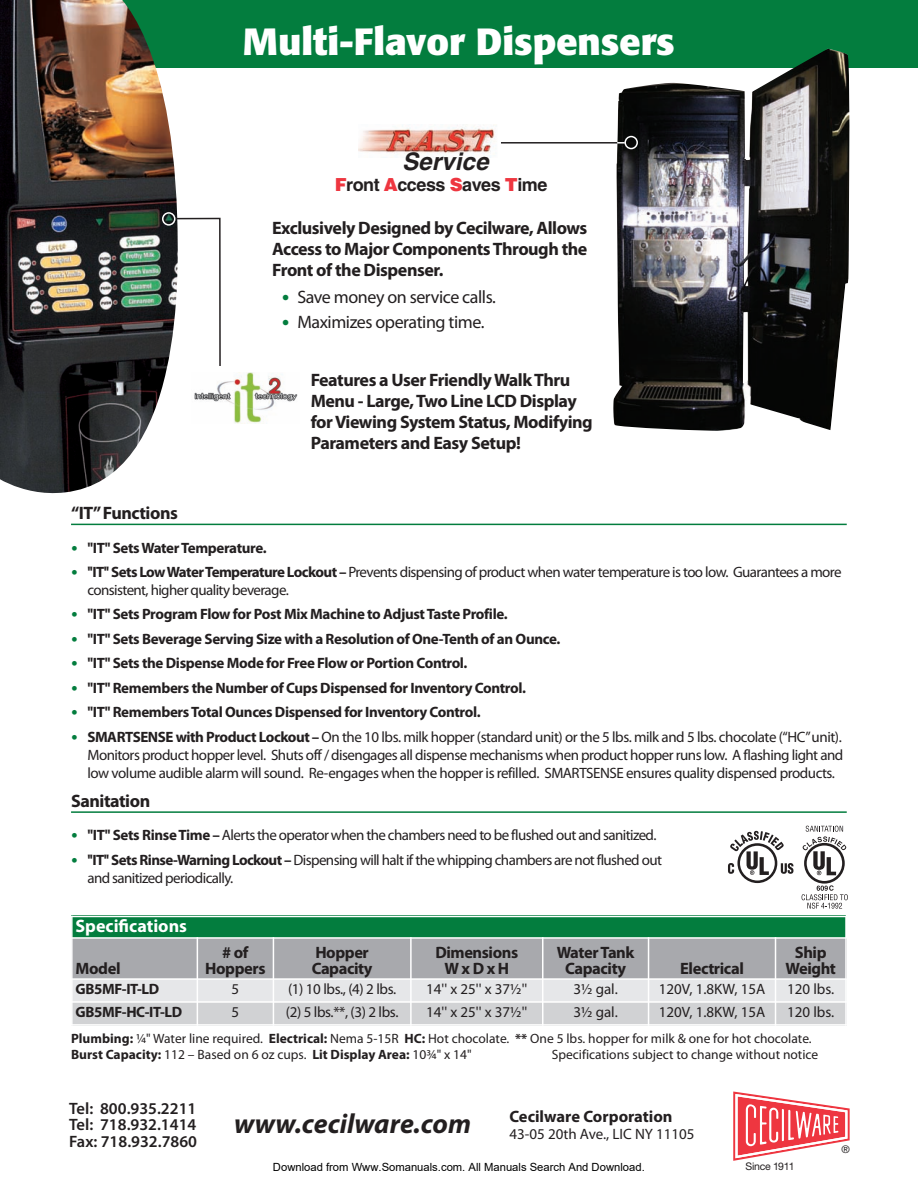
<style>
.page{position:relative;width:918px;height:1188px;background:#fff}
.page>*{position:absolute;margin:0;border:0;box-sizing:border-box;transform-origin:0 0}
.t1{font:700 37.5px "Formata";color:#fff}
.t2{font:italic 700 27.75px "Myriad Pro";color:#231f20}
.t3{font:italic 700 24.15px "Helvetica";letter-spacing:.005em;color:#231f20}
.t4{font:700 18px/21px "Myriad Pro";letter-spacing:-.025em;color:#231f20;text-align:justify}
.t5{font:18px "Myriad Pro";letter-spacing:-.025em;color:#231f20}
.t6{font:700 18px "Helvetica";letter-spacing:-.025em;color:#231f20}
.t7{font:700 18px "Myriad Pro";color:#fff}
.t8{font:700 16.5px/16.5px "Myriad Pro";letter-spacing:-.025em;color:#231f20;text-align:center}
.t9{font:600 16.5px/16.5px "Myriad Pro";color:#231f20;text-align:justify}
.t10{font:700 16.5px "Myriad Pro";color:#231f20}
.t11{font:15px/18px "Myriad Pro";letter-spacing:-.04em;color:#231f20}
.t12{font:700 15px "Myriad Pro";letter-spacing:-.025em;color:#231f20}
.t13{font:15px "Myriad Pro";color:#231f20}
.t14{font:13.5px/16.2px "Myriad Pro";color:#231f20}
.t15{font:11.25px "Arial";color:#000}
.t16{font:10.5px "Helvetica Neue LT Std";letter-spacing:-.025em;color:#231f20}
.s1{font-weight:900;color:#ee3640}
.s2{font-weight:700;font-size:21px;color:#037d3e}
.s3{font-size:18px;color:#037d3e}
.s4{font-weight:700;font-size:18px;color:#037d3e}
.s5{font-weight:700}
</style>
<div class="page">
<hr style="left:501px;top:142px;width:124px;height:2px;background:#231f20">
<div style="left:0;top:0;width:918px;height:68px;background:#037d3e"></div>
<svg style="left:733px;top:1092px;width:117px;height:69px"></svg>
<hr style="left:71px;top:524px;width:776px;height:1px;background:#037d3e">
<div style="left:71px;top:916px;width:775px;height:22px;background:#037d3e"></div>
<div style="left:71px;top:938px;width:126px;height:41px;background:#a8a9ad"></div>
<div style="left:197px;top:938px;width:76px;height:41px;background:#a8a9ad"></div>
<div style="left:273px;top:938px;width:138px;height:41px;background:#a8a9ad"></div>
<div style="left:411px;top:938px;width:132px;height:41px;background:#a8a9ad"></div>
<div style="left:543px;top:938px;width:106px;height:41px;background:#a8a9ad"></div>
<div style="left:649px;top:938px;width:127px;height:41px;background:#a8a9ad"></div>
<div style="left:776px;top:938px;width:71px;height:41px;background:#a8a9ad"></div>
<div style="left:71px;top:979px;width:126px;height:23px;background:#e6e7e9"></div>
<div style="left:197px;top:979px;width:76px;height:23px;background:#e6e7e9"></div>
<div style="left:273px;top:979px;width:138px;height:23px;background:#e6e7e9"></div>
<div style="left:411px;top:979px;width:132px;height:23px;background:#e6e7e9"></div>
<div style="left:543px;top:979px;width:106px;height:23px;background:#e6e7e9"></div>
<div style="left:649px;top:979px;width:127px;height:23px;background:#e6e7e9"></div>
<div style="left:776px;top:979px;width:71px;height:23px;background:#e6e7e9"></div>
<div style="left:71px;top:1002px;width:126px;height:24px;background:#d1d2d4"></div>
<div style="left:197px;top:1002px;width:76px;height:24px;background:#d1d2d4"></div>
<div style="left:273px;top:1002px;width:138px;height:24px;background:#d1d2d4"></div>
<div style="left:411px;top:1002px;width:132px;height:24px;background:#d1d2d4"></div>
<div style="left:543px;top:1002px;width:106px;height:24px;background:#d1d2d4"></div>
<div style="left:649px;top:1002px;width:127px;height:24px;background:#d1d2d4"></div>
<div style="left:776px;top:1002px;width:71px;height:24px;background:#d1d2d4"></div>
<hr style="left:71px;top:916px;width:2px;height:110px;background:#fff">
<hr style="left:197px;top:937px;width:1px;height:89px;background:#fff">
<hr style="left:273px;top:937px;width:1px;height:89px;background:#fff">
<hr style="left:410px;top:937px;width:2px;height:89px;background:#fff">
<hr style="left:542px;top:937px;width:1px;height:89px;background:#fff">
<hr style="left:648px;top:937px;width:1px;height:89px;background:#fff">
<hr style="left:775px;top:937px;width:1px;height:89px;background:#fff">
<hr style="left:845px;top:916px;width:2px;height:110px;background:#fff">
<hr style="left:71px;top:916px;width:776px;height:1px;background:#fff">
<hr style="left:71px;top:937px;width:776px;height:2px;background:#fff">
<hr style="left:71px;top:978px;width:776px;height:2px;background:#fff">
<hr style="left:71px;top:1001px;width:776px;height:2px;background:#fff">
<hr style="left:71px;top:1024px;width:776px;height:2px;background:#fff">
<img style="left:0;top:0;width:177px;height:494px">
<img style="left:613px;top:49px;width:237px;height:382px">
<svg style="left:617px;top:136px;width:21px;height:13px"></svg>
<img style="left:358px;top:125px;width:137px;height:32px">
<img style="left:194px;top:373px;width:104px;height:50px">
<hr style="left:71px;top:811px;width:776px;height:2px;background:#037d3e">
<svg style="left:802px;top:885px;width:46px;height:24px"></svg>
<svg style="left:805px;top:844px;width:38px;height:38px"></svg>
<div style="left:804px;top:843px;width:41px;height:41px;border:3px solid #231f20;border-radius:50%"></div>
<svg style="left:802px;top:826px;width:45px;height:49px"></svg>
<div style="left:737px;top:843px;width:40px;height:40px;border:3px solid #231f20;border-radius:50%"></div>
<svg style="left:728px;top:831px;width:65px;height:44px"></svg>
<svg style="left:162px;top:212px;width:59px;height:155px"></svg>
<h1 class="t1" style="left:243px;top:25px;width:434px">Multi-Flavor Dispensers</h1>
<h3 class="t3" style="left:402px;top:153px;width:88px">Service</h3>
<p class="t6" style="left:335px;top:178px;width:214px"><span class="s1">F</span>ront <span class="s1">A</span>ccess <span class="s1">S</span>aves <span class="s1">T</span>ime</p>
<p class="t4" style="left:272px;top:219px;width:317px">Exclusively Designed by Cecilware, Allows Access to Major Components Through the Front of the Dispenser.</p>
<p class="t5" style="left:282px;top:291px;width:215px"><span class="s2">•</span> Save money on service calls.</p>
<p class="t5" style="left:282px;top:315px;width:204px"><span class="s2">•</span> Maximizes operating time.</p>
<p class="t4" style="left:71px;top:504px;width:108px">“IT”Functions</p>
<p class="t4" style="left:311px;top:371px;width:284px;text-align:left">Features a User Friendly Walk Thru Menu - Large, Two Line LCD Display for Viewing System Status, Modifying Parameters and Easy Setup!</p>
<p class="t12" style="left:72px;top:542px;width:197px"><span class="s3">•</span> ''IT'' Sets Water Temperature.</p>
<p class="t11" style="left:87px;top:564px;width:756px;text-indent:-16px"><span class="s4">•</span> <span class="s5">''IT'' Sets LowWaterTemperature Lockout –</span> Prevents dispensing of product when water temperature is too low. Guarantees a more consistent, higher quality beverage.</p>
<p class="t12" style="left:72px;top:609px;width:438px"><span class="s3">•</span> ''IT'' Sets Program Flow for Post Mix Machine to Adjust Taste Profile.</p>
<p class="t12" style="left:72px;top:633px;width:490px"><span class="s3">•</span> ''IT'' Sets Beverage Serving Size with a Resolution of One-Tenth of an Ounce.</p>
<p class="t12" style="left:72px;top:658px;width:397px"><span class="s3">•</span> ''IT'' Sets the Dispense Mode for Free Flow or Portion Control.</p>
<p class="t12" style="left:72px;top:682px;width:456px"><span class="s3">•</span> ''IT'' Remembers the Number of Cups Dispensed for Inventory Control.</p>
<p class="t12" style="left:72px;top:707px;width:411px"><span class="s3">•</span> ''IT'' Remembers Total Ounces Dispensed for Inventory Control.</p>
<p class="t11" style="left:87px;top:729px;width:757px;text-align:justify;text-indent:-16px"><span class="s4">•</span> <span class="s5">SMARTSENSE with Product Lockout –</span> On the 10 lbs. milk hopper (standard unit) or the 5 lbs. milk and 5 lbs. chocolate (“HC”unit).<br>Monitors product hopper level. Shuts off / disengages all dispense mechanisms when product hopper runs low. A flashing light and low volume audible alarm will sound. Re-engages when the hopper is refilled. SMARTSENSE ensures quality dispensed products.</p>
<p class="t4" style="left:71px;top:792px;width:81px">Sanitation</p>
<p class="t11" style="left:72px;top:827px;width:586px"><span class="s4">•</span> <span class="s5">''IT'' Sets Rinse Time –</span> Alerts the operator when the chambers need to be flushed out and sanitized.</p>
<p class="t11" style="left:87px;top:852px;width:576px;text-indent:-16px"><span class="s4">•</span> <span class="s5">''IT'' Sets Rinse-Warning Lockout –</span> Dispensing will halt if the whipping chambers are not flushed out and sanitized periodically.</p>
<p class="t7" style="left:76px;top:919px;width:113px">Specifications</p>
<p class="t8" style="left:76px;top:962px;width:47px">Model</p>
<p class="t8" style="left:205px;top:945px;width:62px">#of<br>Hoppers</p>
<p class="t8" style="left:312px;top:945px;width:62px;text-align:left">Hopper<br>Capacity</p>
<p class="t8" style="left:435px;top:945px;width:84px">Dimensions<br>WxDxH</p>
<p class="t8" style="left:557px;top:945px;width:79px">Water Tank<br>Capacity</p>
<p class="t8" style="left:680px;top:962px;width:65px">Electrical</p>
<p class="t8" style="left:786px;top:945px;width:52px">Ship<br>Weight</p>
<p class="t12" style="left:76px;top:984px;width:85px">GB5MF-IT-LD</p>
<p class="t11" style="left:232px;top:981px;width:9px">5</p>
<p class="t11" style="left:288px;top:981px;width:110px">(1) 10 lbs., (4) 2 lbs.</p>
<p class="t11" style="left:426px;top:981px;width:103px">14'' x 25'' x 37½''</p>
<p class="t11" style="left:573px;top:981px;width:46px">3½ gal.</p>
<p class="t13" style="left:659px;top:984px;width:108px">120V, 1.8KW, 15A</p>
<p class="t11" style="left:787px;top:981px;width:49px">120 lbs.</p>
<p class="t12" style="left:76px;top:1007px;width:108px">GB5MF-HC-IT-LD</p>
<p class="t11" style="left:232px;top:1004px;width:9px">5</p>
<p class="t11" style="left:286px;top:1004px;width:114px">(2) 5 lbs.**, (3) 2 lbs.</p>
<p class="t11" style="left:426px;top:1004px;width:103px">14'' x 25'' x 37½''</p>
<p class="t11" style="left:573px;top:1004px;width:46px">3½ gal.</p>
<p class="t13" style="left:659px;top:1007px;width:108px">120V, 1.8KW, 15A</p>
<p class="t11" style="left:787px;top:1004px;width:49px">120 lbs.</p>
<p class="t14" style="left:71px;top:1031px;width:742px"><span class="s5">Plumbing:</span> ¼" Water line required. <span class="s5">Electrical:</span> Nema 5-15R <span class="s5">HC:</span> Hot chocolate. <span class="s5">**</span> One 5 lbs. hopper for milk &amp; one for hot chocolate.<br><span class="s5">Burst Capacity:</span> 112 – Based on 6 oz cups. <span class="s5">Lit Display Area:</span> 10¾" x 14"</p>
<p class="t14" style="left:552px;top:1048px;width:268px">Specifications subject to change without notice</p>
<p class="t9" style="left:69px;top:1101px;width:129px">Tel: 800.935.2211<br>Tel: 718.932.1414<br>Fax: 718.932.7860</p>
<h2 class="t2" style="left:234px;top:1113px;width:239px">www.cecilware.com</h2>
<p class="t10" style="left:509px;top:1110px;width:165px">Cecilware Corporation</p>
<p class="t13" style="left:509px;top:1128px;width:187px">43-05 20th Ave., LIC NY 11105</p>
<p class="t15" style="left:273px;top:1160px;width:373px">Download from Www.Somanuals.com. All Manuals Search And Download.</p>
<p class="t16" style="left:746px;top:1162px;width:51px">Since 1911</p>
<p class="t16" style="left:842px;top:1145px;width:10px">®</p>
</div>
